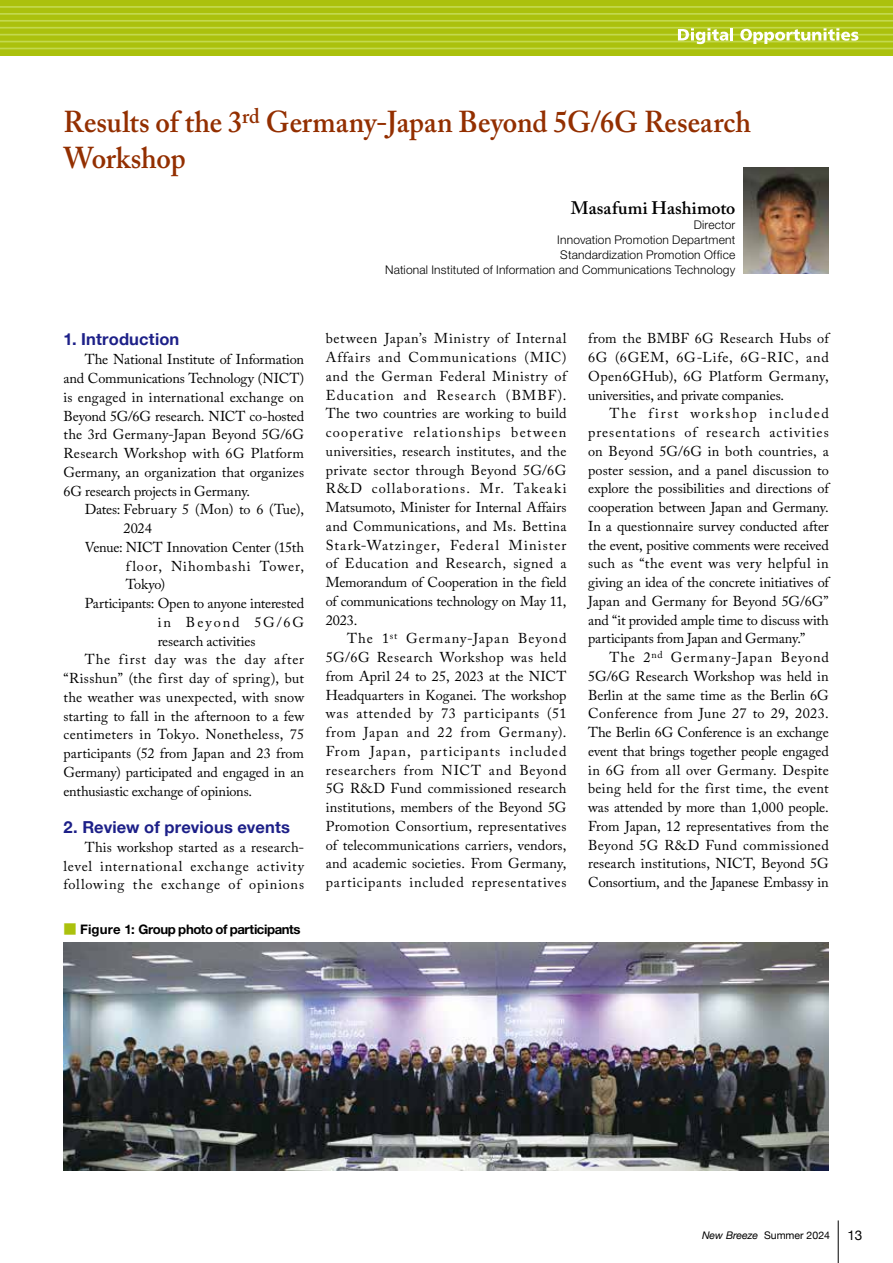
<style>
.page{position:relative;width:893px;height:1263px;background:#fff}
.page>*{position:absolute;margin:0;border:0;box-sizing:border-box;transform-origin:0 0}
.t1{font:600 30px/36px "Adobe Caslon Pro";color:#932f00;scale:.95 1}
.t2{font:600 18px "Adobe Caslon Pro";letter-spacing:.01em;color:#000}
.t3{font:700 16.5px "Helvetica Neue";letter-spacing:.01em;color:#1d2088}
.t4{font:14.25px/18.8px "Adobe Caslon Pro";letter-spacing:.005em;color:#000;text-align:justify}
.t5{font:14.25px "Adobe Caslon Pro";letter-spacing:-.015em;color:#000}
.t6{font:14.25px "Adobe Caslon Pro";letter-spacing:.025em;color:#000}
.t7{font:14.25px "Adobe Caslon Pro";letter-spacing:.065em;color:#000}
.t8{font:14.25px "Adobe Caslon Pro";letter-spacing:.06em;color:#000}
.t9{font:14.25px "Adobe Caslon Pro";letter-spacing:.14em;color:#000}
.t10{font:13.5px "Helvetica Neue";color:#000}
.t11{font:700 13.2px "Helvetica Neue LT Std";letter-spacing:-.03em;color:#000}
.t12{font:300 12px/15px "Helvetica Neue LT Std";letter-spacing:.015em;color:#000;text-align:right}
.t13{font:10.5px "Helvetica Neue";color:#000}
.s1{font-family:"Shin Go Pro";font-weight:400;color:#abc10d}
.s2{font-style:italic}
</style>
<div class="page">
<img style="left:744px;top:167px;width:85px;height:107px">
<hr style="left:838px;top:1220px;width:1px;height:43px;background:#000">
<div style="left:0;top:0;width:893px;height:55px;background:#abc10d"></div>
<hr style="left:0;top:6px;width:893px;height:2px;background:#c3d94e">
<hr style="left:0;top:13px;width:893px;height:2px;background:#c3d94e">
<hr style="left:0;top:20px;width:893px;height:2px;background:#c3d94e">
<hr style="left:0;top:27px;width:893px;height:2px;background:#c3d94e">
<hr style="left:0;top:34px;width:893px;height:1px;background:#c3d94e">
<hr style="left:0;top:41px;width:893px;height:1px;background:#c3d94e">
<hr style="left:0;top:48px;width:893px;height:1px;background:#c3d94e">
<svg style="left:678px;top:28px;width:55px;height:16px"></svg>
<svg style="left:740px;top:28px;width:118px;height:16px"></svg>
<img style="left:63px;top:942px;width:766px;height:229px">
<h1 class="t1" style="left:63px;top:103px;width:725px">Results of the 3<sup>rd</sup> Germany-Japan Beyond 5G/6G Research<br>Workshop</h1>
<p class="t2" style="left:571px;top:197px;width:166px">Masafumi Hashimoto</p>
<p class="t12" style="left:385px;top:217px;width:352px">Director<br>Innovation Promotion Department<br>Standardization Promotion Office<br>National Instituted of Information and Communications Technology</p>
<p class="t3" style="left:63px;top:327px;width:117px">1. Introduction</p>
<p class="t4" style="left:63px;top:350px;width:242px;text-indent:21px">The National Institute of Information and Communications Technology (NICT) is engaged in international exchange on Beyond 5G/6G research. NICT co-hosted the 3rd Germany-Japan Beyond 5G/6G Research Workshop with 6G Platform Germany, an organization that organizes 6G research projects in Germany.</p>
<p class="t4" style="left:85px;top:500px;width:221px">Dates: February 5 (Mon) to 6 (Tue),</p>
<p class="t4" style="left:124px;top:519px;width:30px">2024</p>
<p class="t5" style="left:85px;top:538px;width:221px">Venue: NICT Innovation Center (15th</p>
<p class="t8" style="left:126px;top:557px;width:180px">floor, Nihombashi Tower,</p>
<p class="t4" style="left:126px;top:575px;width:41px">Tokyo)</p>
<p class="t5" style="left:85px;top:595px;width:221px">Participants: Open to anyone interested</p>
<p class="t9" style="left:158px;top:613px;width:148px">in Beyond 5G/6G</p>
<p class="t4" style="left:158px;top:631px;width:99px">research activities</p>
<p class="t7" style="left:85px;top:651px;width:221px">The first day was the day after</p>
<p class="t6" style="left:63px;top:670px;width:242px">“Risshun” (the first day of spring), but</p>
<p class="t4" style="left:63px;top:687px;width:242px">the weather was unexpected, with snow</p>
<p class="t4" style="left:63px;top:706px;width:242px">starting to fall in the afternoon to a few</p>
<p class="t6" style="left:63px;top:726px;width:242px">centimeters in Tokyo. Nonetheless, 75</p>
<p class="t4" style="left:63px;top:744px;width:242px">participants (52 from Japan and 23 from</p>
<p class="t4" style="left:63px;top:762px;width:242px">Germany) participated and engaged in an</p>
<p class="t5" style="left:63px;top:782px;width:190px">enthusiastic exchange of opinions.</p>
<p class="t3" style="left:63px;top:814px;width:228px">2. Review of previous events</p>
<p class="t4" style="left:63px;top:837px;width:242px;text-indent:21px">This workshop started as a research&shy;level international exchange activity following the exchange of opinions</p>
<p class="t11" style="left:63px;top:921px;width:239px"><span class="s1">■</span> Figure 1: Group photo of participants</p>
<p class="t4" style="left:326px;top:329px;width:242px">between Japan’s Ministry of Internal Affairs and Communications (MIC) and the German Federal Ministry of Education and Research (BMBF).<br>The two countries are working to build cooperative relationships between universities, research institutes, and the private sector through Beyond 5G/6G R&amp;D collaborations. Mr. Takeaki Matsumoto, Minister for Internal Affairs and Communications, and Ms. Bettina Stark-Watzinger, Federal Minister of Education and Research, signed a Memorandum of Cooperation in the field of communications technology on May 11, 2023.</p>
<p class="t4" style="left:326px;top:629px;width:242px;text-indent:21px">The 1<sup>st</sup> Germany-Japan Beyond 5G/6G Research Workshop was held from April 24 to 25, 2023 at the NICT Headquarters in Koganei. The workshop was attended by 73 participants (51 from Japan and 22 from Germany).<br>From Japan, participants included researchers from NICT and Beyond 5G R&amp;D Fund commissioned research institutions, members of the Beyond 5G Promotion Consortium, representatives of telecommunications carriers, vendors, and academic societies. From Germany, participants included representatives</p>
<p class="t4" style="left:588px;top:329px;width:242px">from the BMBF 6G Research Hubs of 6G (6GEM, 6G-Life, 6G-RIC, and Open6GHub), 6G Platform Germany, universities, and private companies.</p>
<p class="t4" style="left:588px;top:404px;width:242px;text-indent:21px">The first workshop included presentations of research activities on Beyond 5G/6G in both countries, a poster session, and a panel discussion to explore the possibilities and directions of cooperation between Japan and Germany.<br>In a questionnaire survey conducted after the event, positive comments were received such as “the event was very helpful in giving an idea of the concrete initiatives of Japan and Germany for Beyond 5G/6G” and “it provided ample time to discuss with participants from Japan and Germany.”</p>
<p class="t4" style="left:588px;top:648px;width:242px;text-indent:21px">The 2<sup>nd</sup> Germany-Japan Beyond 5G/6G Research Workshop was held in Berlin at the same time as the Berlin 6G Conference from June 27 to 29, 2023.<br>The Berlin 6G Conference is an exchange event that brings together people engaged in 6G from all over Germany. Despite being held for the first time, the event was attended by more than 1,000 people.<br>From Japan, 12 representatives from the Beyond 5G R&amp;D Fund commissioned research institutions, NICT, Beyond 5G Consortium, and the Japanese Embassy in</p>
<p class="t13" style="left:702px;top:1227px;width:129px"><span class="s2">New Breeze</span> Summer 2024</p>
<p class="t10" style="left:847px;top:1225px;width:17px">13</p>
</div>
